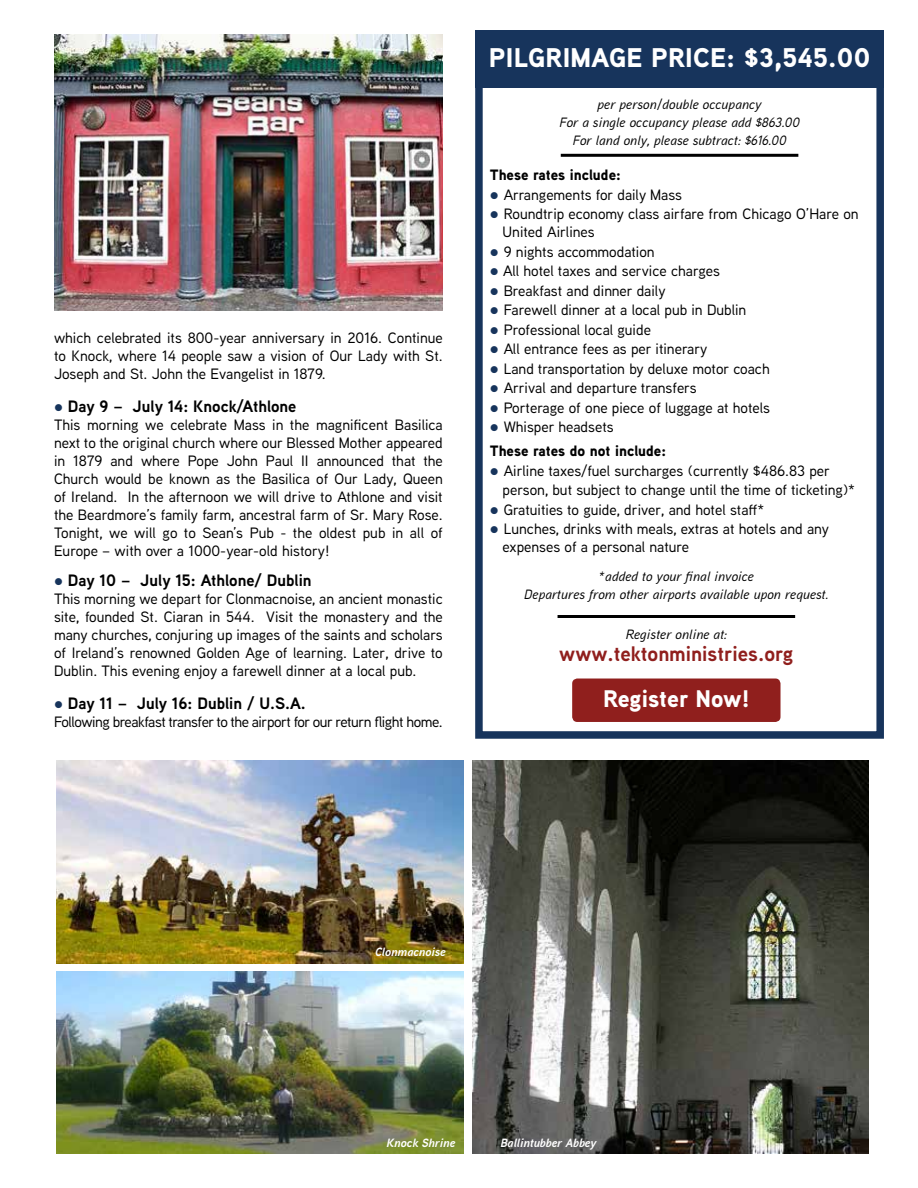
<style>
.page{position:relative;width:918px;height:1188px;background:#fff}
.page>*{position:absolute;margin:0;border:0;box-sizing:border-box;transform-origin:0 0}
.t1{font:900 27px "Aaux Next";letter-spacing:.01em;color:#fff}
.t2{font:900 24px "Aaux Next";color:#fff}
.t3{font:700 21px "Aaux Next";color:#901f1d}
.t4{font:700 16.5px "Aaux Next";color:#000}
.t5{font:500 15px/18px "Aaux Next";color:#000}
.t6{font:500 15px "Aaux Next";letter-spacing:-.03em;color:#000}
.t7{font:900 15px/24px "Aaux Next";color:#000}
.t8{font:italic 500 13.5px/18px "Aaux Next";letter-spacing:.02em;color:#000;text-align:center}
.t9{font:italic 700 12px "Aaux Next";color:#fff}
.s1{color:#17345c}
.s2{font-weight:500}
</style>
<div class="page">
<div style="left:475px;top:75px;width:409px;height:664px;border:8px solid #17345c"></div>
<div style="left:475px;top:30px;width:409px;height:57px;background:#17345c"></div>
<img style="left:472px;top:761px;width:396px;height:393px">
<img style="left:56px;top:972px;width:407px;height:182px">
<hr style="left:561px;top:154px;width:237px;height:3px;background:#000">
<hr style="left:558px;top:615px;width:237px;height:3px;background:#000">
<img style="left:56px;top:761px;width:407px;height:202px">
<img style="left:54px;top:34px;width:389px;height:276px">
<div style="left:572px;top:679px;width:209px;height:43px;background:#901f1d;border-radius:5px"></div>
<h1 class="t1" style="left:489px;top:38px;width:383px">PILGRIMAGE PRICE: $3,545.00</h1>
<p class="t5" style="left:54px;top:328px;width:390px;text-align:justify">which celebrated its 800-year anniversary in 2016. Continue to Knock, where 14 people saw a vision of Our Lady with St.<br>Joseph and St. John the Evangelist in 1879.</p>
<p class="t4" style="left:54px;top:394px;width:244px"><span class="s1">●</span> Day 9 – July 14: Knock/Athlone</p>
<p class="t5" style="left:54px;top:415px;width:390px;text-align:justify">This morning we celebrate Mass in the magnificent Basilica next to the original church where our Blessed Mother appeared in 1879 and where Pope John Paul II announced that the Church would be known as the Basilica of Our Lady, Queen of Ireland. In the afternoon we will drive to Athlone and visit the Beardmore’s family farm, ancestral farm of Sr. Mary Rose.<br>Tonight, we will go to Sean’s Pub - the oldest pub in all of Europe – with over a 1000-year-old history!</p>
<p class="t4" style="left:54px;top:568px;width:259px"><span class="s1">●</span> Day 10 – July 15: Athlone/ Dublin</p>
<p class="t5" style="left:54px;top:589px;width:390px;text-align:justify">This morning we depart for Clonmacnoise, an ancient monastic site, founded St. Ciaran in 544. Visit the monastery and the many churches, conjuring up images of the saints and scholars of Ireland’s renowned Golden Age of learning. Later, drive to Dublin. This evening enjoy a farewell dinner at a local pub.</p>
<p class="t4" style="left:54px;top:691px;width:253px"><span class="s1">●</span> Day 11 – July 16: Dublin / U.S.A.</p>
<p class="t6" style="left:54px;top:711px;width:390px">Following breakfast transfer to the airport for our return flight home.</p>
<p class="t8" style="left:559px;top:95px;width:242px">per person/double occupancy<br>For a single occupancy please add $863.00<br>For land only, please subtract: $616.00</p>
<p class="t7" style="left:490px;top:163px;width:133px">These rates include:</p>
<p class="t5" style="left:490px;top:185px;width:194px"><span class="s1">●</span> Arrangements for daily Mass</p>
<p class="t5" style="left:503px;top:205px;width:358px;text-indent:-13px"><span class="s1">●</span> Roundtrip economy class airfare from Chicago O’Hare on<br>United Airlines</p>
<p class="t5" style="left:490px;top:242px;width:166px"><span class="s1">●</span> 9 nights accommodation</p>
<p class="t5" style="left:490px;top:262px;width:232px"><span class="s1">●</span> All hotel taxes and service charges</p>
<p class="t5" style="left:490px;top:281px;width:177px"><span class="s1">●</span> Breakfast and dinner daily</p>
<p class="t5" style="left:490px;top:301px;width:258px"><span class="s1">●</span> Farewell dinner at a local pub in Dublin</p>
<p class="t5" style="left:490px;top:320px;width:163px"><span class="s1">●</span> Professional local guide</p>
<p class="t5" style="left:490px;top:340px;width:219px"><span class="s1">●</span> All entrance fees as per itinerary</p>
<p class="t5" style="left:490px;top:359px;width:281px"><span class="s1">●</span> Land transportation by deluxe motor coach</p>
<p class="t5" style="left:490px;top:379px;width:208px"><span class="s1">●</span> Arrival and departure transfers</p>
<p class="t5" style="left:490px;top:398px;width:282px"><span class="s1">●</span> Porterage of one piece of luggage at hotels</p>
<p class="t7" style="left:490px;top:415px;width:178px"><span class="s1">●</span> <span class="s2">Whisper headsets<br></span>These rates do not include:</p>
<p class="t5" style="left:503px;top:461px;width:354px;line-height:19.5px;text-indent:-13px"><span class="s1">●</span> Airline taxes/fuel surcharges (currently $486.83 per person, but subject to change until the time of ticketing)*</p>
<p class="t5" style="left:490px;top:500px;width:276px"><span class="s1">●</span> Gratuities to guide, driver, and hotel staff*</p>
<p class="t5" style="left:503px;top:520px;width:328px;text-indent:-13px"><span class="s1">●</span> Lunches, drinks with meals, extras at hotels and any expenses of a personal nature</p>
<p class="t8" style="left:524px;top:567px;width:306px">*added to your final invoice<br>Departures from other airports available upon request.</p>
<p class="t8" style="left:626px;top:625px;width:103px">Register online at:</p>
<h3 class="t3" style="left:559px;top:639px;width:236px">www.tektonministries.org</h3>
<h2 class="t2" style="left:603px;top:682px;width:148px">Register Now!</h2>
<p class="t9" style="left:375px;top:943px;width:72px">Clonmacnoise</p>
<p class="t9" style="left:387px;top:1134px;width:70px">Knock Shrine</p>
<p class="t9" style="left:501px;top:1134px;width:97px">Ballintubber Abbey</p>
</div>
